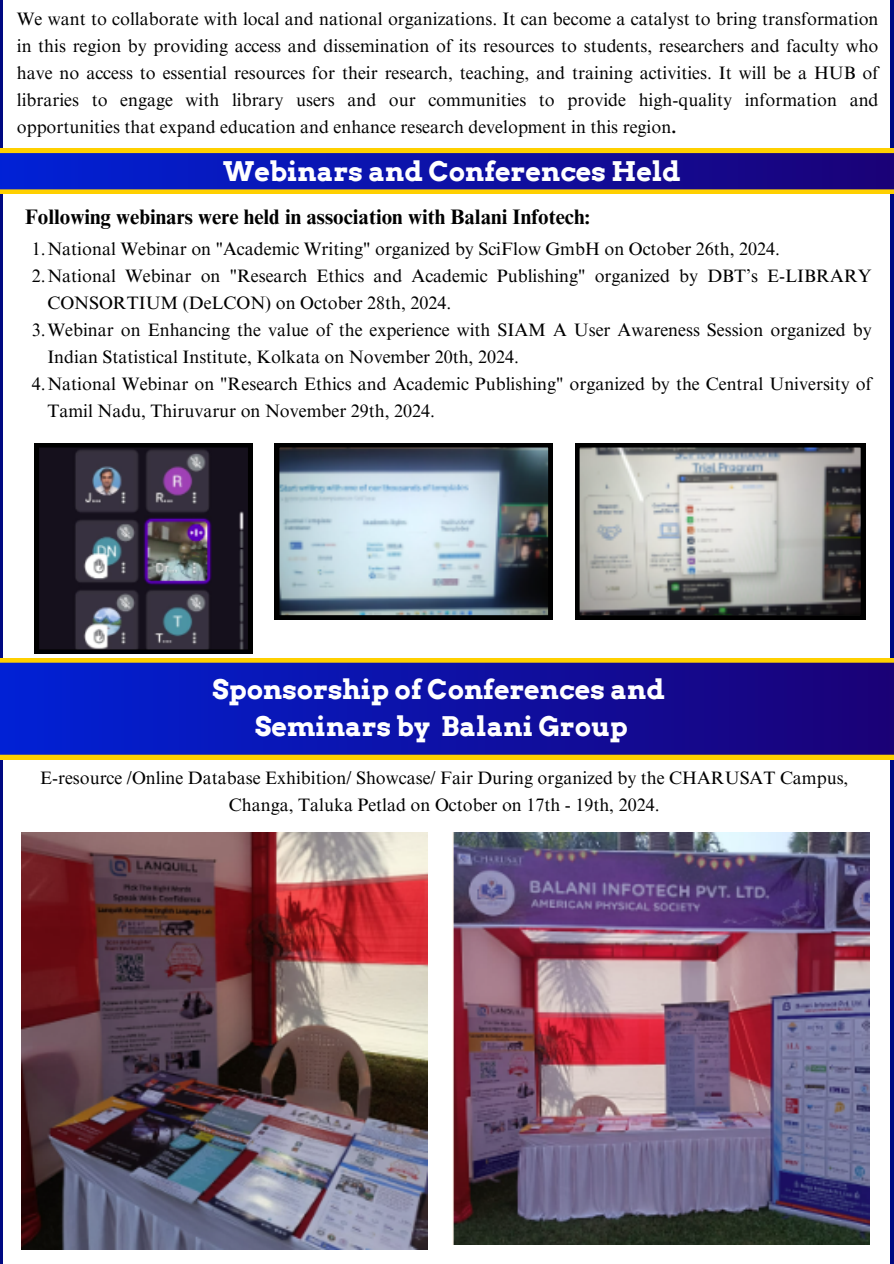
<style>
.page{position:relative;width:894px;height:1264px;background:#fff}
.page>*{position:absolute;margin:0;border:0;box-sizing:border-box;transform-origin:0 0}
.t1{font:700 27px/37.2px "Arvo";color:#fff;text-align:center}
.t2{font:700 21px "Times NRMT Pro";color:#000}
.t3{font:18px/27px "Times NRMT Pro";color:#000}
.s1{font-weight:700}
</style>
<div class="page">
<hr style="left:0;top:0;width:3px;height:1263px;background:#000982">
<svg style="left:889px;top:0;width:4px;height:1263px;fill:#000982"></svg>
<svg style="left:0;top:149px;width:893px;height:45px;background:#3c3686"></svg>
<svg style="left:35px;top:443px;width:217px;height:210px;background:#34303f"></svg>
<img style="left:275px;top:443px;width:277px;height:176px">
<svg style="left:575px;top:443px;width:289px;height:176px;background:#979895"></svg>
<svg style="left:0;top:658px;width:893px;height:101px;background:#232196"></svg>
<img style="left:21px;top:832px;width:406px;height:416px">
<img style="left:452px;top:832px;width:417px;height:412px">
<p class="t3" style="left:17px;top:8px;width:863px;text-align:justify">We want to collaborate with local and national organizations. It can become a catalyst to bring transformation in this region by providing access and dissemination of its resources to students, researchers and faculty who have no access to essential resources for their research, teaching, and training activities. It will be a HUB of libraries to engage with library users and our communities to provide high-quality information and opportunities that expand education and enhance research development in this region<span class="s1">.</span></p>
<h1 class="t1" style="left:223px;top:152px;width:459px">Webinars and Conferences Held</h1>
<h2 class="t2" style="left:25px;top:209px;width:566px">Following webinars were held in association with Balani Infotech:</h2>
<p class="t3" style="left:32px;top:237px;width:749px">1.National Webinar on "Academic Writing" organized by SciFlow GmbH on October 26th, 2024.</p>
<p class="t3" style="left:47px;top:264px;width:825px;text-indent:-16px">2.National Webinar on "Research Ethics and Academic Publishing" organized by DBT’s E-LIBRARY<br>CONSORTIUM (DeLCON) on October 28th, 2024.</p>
<p class="t3" style="left:47px;top:318px;width:825px;text-indent:-16px">3.Webinar on Enhancing the value of the experience with SIAM A User Awareness Session organized by<br>Indian Statistical Institute, Kolkata on November 20th, 2024.</p>
<p class="t3" style="left:47px;top:372px;width:825px;text-indent:-16px">4.National Webinar on "Research Ethics and Academic Publishing" organized by the Central University of<br>Tamil Nadu, Thiruvarur on November 29th, 2024.</p>
<p class="t1" style="left:212px;top:670px;width:454px">Sponsorship of Conferences and<br>Seminars by Balani Group</p>
<p class="t3" style="left:40px;top:766px;width:809px;text-align:center">E-resource /Online Database Exhibition/ Showcase/ Fair During organized by the CHARUSAT Campus,<br>Changa, Taluka Petlad on October on 17th - 19th, 2024.</p>
</div>
